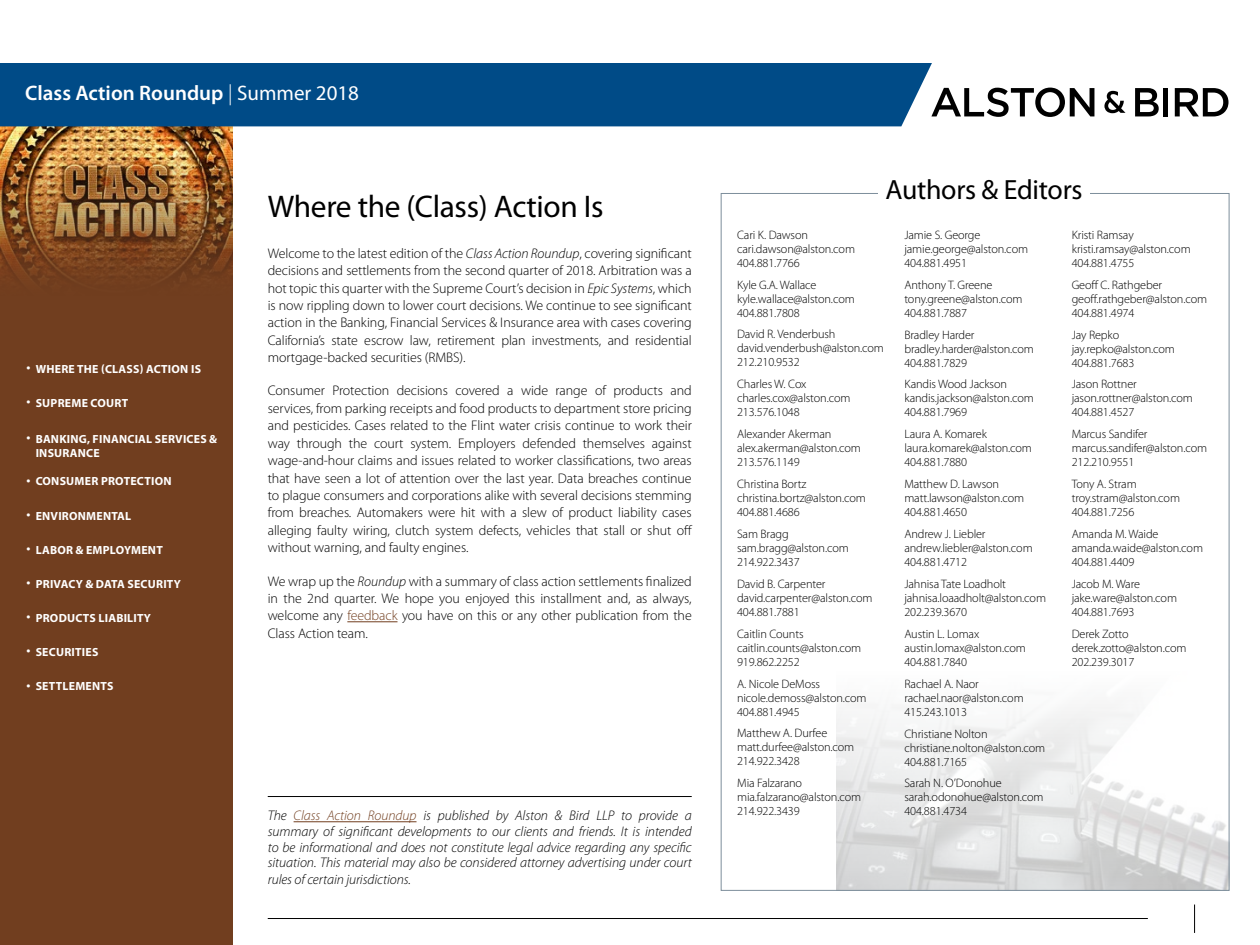
<style>
.page{position:relative;width:1260px;height:945px;background:#fff}
.page>*{position:absolute;margin:0;border:0;box-sizing:border-box;transform-origin:0 0}
.t1{font:31.32px "Myriad Pro";letter-spacing:-.01em;color:#000}
.t2{font:27.82px "Myriad Pro";letter-spacing:-.01em;color:#000}
.t3{font:600 21px "Myriad Pro";color:#fff}
.t4{font:300 14px/17.5px "Myriad Pro";letter-spacing:-.005em;color:#000;text-align:justify}
.t5{font:italic 300 14px/15.9px "Myriad Pro";letter-spacing:-.005em;color:#000;text-align:justify}
.t6{font:300 12.25px/14px "Myriad Pro";letter-spacing:-.01em;color:#000}
.t7{font:700 11.9px/14.2px "Myriad Pro";letter-spacing:.02em;color:#fff}
.s1{font-weight:300}
.s2{font-weight:400}
.s3{font-style:italic}
.s4{color:#713e1f}
</style>
<div class="page">
<div style="left:0;top:126px;width:234px;height:819px;background:#713e1f"></div>
<img style="left:0;top:126px;width:234px;height:173px">
<svg style="left:932px;top:88px;width:162px;height:29px"></svg>
<svg style="left:1104px;top:91px;width:22px;height:22px"></svg>
<svg style="left:1135px;top:88px;width:24px;height:28px"></svg>
<hr style="left:1164px;top:88px;width:4px;height:28px;background:#000">
<svg style="left:1175px;top:88px;width:53px;height:28px"></svg>
<svg style="left:1194px;top:905px;width:1px;height:28px"></svg>
<div style="left:0;top:63px;width:932px;height:63px;background:#004b87"></div>
<hr style="left:347px;top:621px;width:51px;height:1px;background:#713e1f">
<hr style="left:268px;top:796px;width:424px;height:1px;background:#000">
<hr style="left:294px;top:821px;width:123px;height:1px;background:#713e1f">
<svg style="left:720px;top:193px;width:510px;height:698px"></svg>
<div style="left:878px;top:178px;width:212px;height:30px;background:#fff"></div>
<hr style="left:268px;top:918px;width:880px;height:1px;background:#000">
<h3 class="t3" style="left:25px;top:80px;width:335px">Class Action Roundup <span class="s1">|</span> <span class="s2">Summer 2018</span></h3>
<p class="t7" style="left:27px;top:361px;width:176px">• WHERE THE (CLASS) ACTION IS</p>
<p class="t7" style="left:27px;top:395px;width:103px">• SUPREME COURT</p>
<p class="t7" style="left:36px;top:431px;width:183px;text-indent:-9px">• BANKING, FINANCIAL SERVICES &amp;<br>INSURANCE</p>
<p class="t7" style="left:27px;top:474px;width:146px">• CONSUMER PROTECTION</p>
<p class="t7" style="left:27px;top:508px;width:106px">• ENVIRONMENTAL</p>
<p class="t7" style="left:27px;top:542px;width:138px">• LABOR &amp; EMPLOYMENT</p>
<p class="t7" style="left:27px;top:576px;width:156px">• PRIVACY &amp; DATA SECURITY</p>
<p class="t7" style="left:27px;top:611px;width:126px">• PRODUCTS LIABILITY</p>
<p class="t7" style="left:27px;top:645px;width:73px">• SECURITIES</p>
<p class="t7" style="left:27px;top:679px;width:88px">• SETTLEMENTS</p>
<h1 class="t1" style="left:268px;top:187px;width:337px">Where the (Class) Action Is</h1>
<p class="t4" style="left:268px;top:244px;width:426px">Welcome to the latest edition of the <span class="s3">Class Action Roundup</span>, covering significant decisions and settlements from the second quarter of 2018. Arbitration was a hot topic this quarter with the Supreme Court’s decision in <span class="s3">Epic Systems</span>, which is now rippling down to lower court decisions. We continue to see significant action in the Banking, Financial Services &amp; Insurance area with cases covering California’s state escrow law, retirement plan investments, and residential mortgage-backed securities (RMBS).</p>
<p class="t4" style="left:268px;top:382px;width:426px">Consumer Protection decisions covered a wide range of products and services, from parking receipts and food products to department store pricing and pesticides. Cases related to the Flint water crisis continue to work their way through the court system. Employers defended themselves against wage-and-hour claims and issues related to worker classifications, two areas that have seen a lot of attention over the last year. Data breaches continue to plague consumers and corporations alike with several decisions stemming from breaches. Automakers were hit with a slew of product liability cases alleging faulty wiring, clutch system defects, vehicles that stall or shut off without warning, and faulty engines.</p>
<p class="t4" style="left:268px;top:572px;width:426px">We wrap up the <span class="s3">Roundup</span> with a summary of class action settlements finalized in the 2nd quarter. We hope you enjoyed this installment and, as always, welcome any <span class="s4">feedback</span> you have on this or any other publication from the Class Action team.</p>
<p class="t5" style="left:268px;top:808px;width:426px">The <span class="s4">Class Action Roundup</span> is published by Alston &amp; Bird LLP to provide a summary of significant developments to our clients and friends. It is intended to be informational and does not constitute legal advice regarding any specific situation. This material may also be considered attorney advertising under court rules of certain jurisdictions.</p>
<h2 class="t2" style="left:886px;top:173px;width:198px">Authors &amp; Editors</h2>
<p class="t6" style="left:737px;top:227px;width:119px">Cari K. Dawson cari.dawson@alston.com<br>404.881.7766</p>
<p class="t6" style="left:737px;top:277px;width:119px">Kyle G.A. Wallace kyle.wallace@alston.com<br>404.881.7808</p>
<p class="t6" style="left:737px;top:327px;width:148px">David R. Venderbush david.venderbush@alston.com<br>212.210.9532</p>
<p class="t6" style="left:737px;top:377px;width:115px">Charles W. Cox charles.cox@alston.com<br>213.576.1048</p>
<p class="t6" style="left:737px;top:427px;width:125px">Alexander Akerman alex.akerman@alston.com<br>213.576.1149</p>
<p class="t6" style="left:737px;top:477px;width:130px">Christina Bortz christina.bortz@alston.com<br>404.881.4686</p>
<p class="t6" style="left:737px;top:527px;width:113px">Sam Bragg sam.bragg@alston.com<br>214.922.3437</p>
<p class="t6" style="left:737px;top:577px;width:137px">David B. Carpenter david.carpenter@alston.com<br>404.881.7881</p>
<p class="t6" style="left:737px;top:627px;width:126px">Caitlin Counts caitlin.counts@alston.com<br>919.862.2252</p>
<p class="t6" style="left:737px;top:676px;width:131px">A. Nicole DeMoss nicole.demoss@alston.com<br>404.881.4945</p>
<p class="t6" style="left:737px;top:726px;width:119px">Matthew A. Durfee matt.durfee@alston.com<br>214.922.3428</p>
<p class="t6" style="left:737px;top:776px;width:126px">Mia Falzarano mia.falzarano@alston.com<br>214.922.3439</p>
<p class="t6" style="left:904px;top:228px;width:125px">Jamie S. George jamie.george@alston.com<br>404.881.4951</p>
<p class="t6" style="left:904px;top:277px;width:120px">Anthony T. Greene tony.greene@alston.com<br>404.881.7887</p>
<p class="t6" style="left:904px;top:327px;width:131px">Bradley Harder bradley.harder@alston.com<br>404.881.7829</p>
<p class="t6" style="left:904px;top:377px;width:131px">Kandis Wood Jackson kandis.jackson@alston.com<br>404.881.7969</p>
<p class="t6" style="left:904px;top:427px;width:129px">Laura A. Komarek laura.komarek@alston.com<br>404.881.7880</p>
<p class="t6" style="left:904px;top:477px;width:121px">Matthew D. Lawson matt.lawson@alston.com<br>404.881.4650</p>
<p class="t6" style="left:904px;top:527px;width:130px">Andrew J. Liebler andrew.liebler@alston.com<br>404.881.4712</p>
<p class="t6" style="left:904px;top:577px;width:143px">Jahnisa Tate Loadholt jahnisa.loaadholt@alston.com<br>202.239.3670</p>
<p class="t6" style="left:904px;top:627px;width:123px">Austin L. Lomax austin.lomax@alston.com<br>404.881.7840</p>
<p class="t6" style="left:904px;top:676px;width:121px">Rachael A. Naor rachael.naor@alston.com<br>415.243.1013</p>
<p class="t6" style="left:904px;top:726px;width:142px">Christiane Nolton christiane.nolton@alston.com<br>404.881.7165</p>
<p class="t6" style="left:904px;top:776px;width:141px">Sarah N. O’Donohue sarah.odonohue@alston.com<br>404.881.4734</p>
<p class="t6" style="left:1072px;top:228px;width:121px">Kristi Ramsay kristi.ramsay@alston.com<br>404.881.4755</p>
<p class="t6" style="left:1072px;top:278px;width:137px">Geoff C. Rathgeber geoff.rathgeber@alston.com<br>404.881.4974</p>
<p class="t6" style="left:1072px;top:327px;width:105px">Jay Repko jay.repko@alston.com<br>404.881.7683</p>
<p class="t6" style="left:1072px;top:377px;width:123px">Jason Rottner jason.rottner@alston.com<br>404.881.4527</p>
<p class="t6" style="left:1072px;top:427px;width:137px">Marcus Sandifer marcus.sandifer@alston.com<br>212.210.9551</p>
<p class="t6" style="left:1072px;top:477px;width:110px">Tony A. Stram troy.stram@alston.com<br>404.881.7256</p>
<p class="t6" style="left:1072px;top:527px;width:133px">Amanda M. Waide amanda.waide@alston.com<br>404.881.4409</p>
<p class="t6" style="left:1072px;top:577px;width:107px">Jacob M. Ware jake.ware@alston.com<br>404.881.7693</p>
<p class="t6" style="left:1072px;top:627px;width:116px">Derek Zotto derek.zotto@alston.com<br>202.239.3017</p>
</div>
